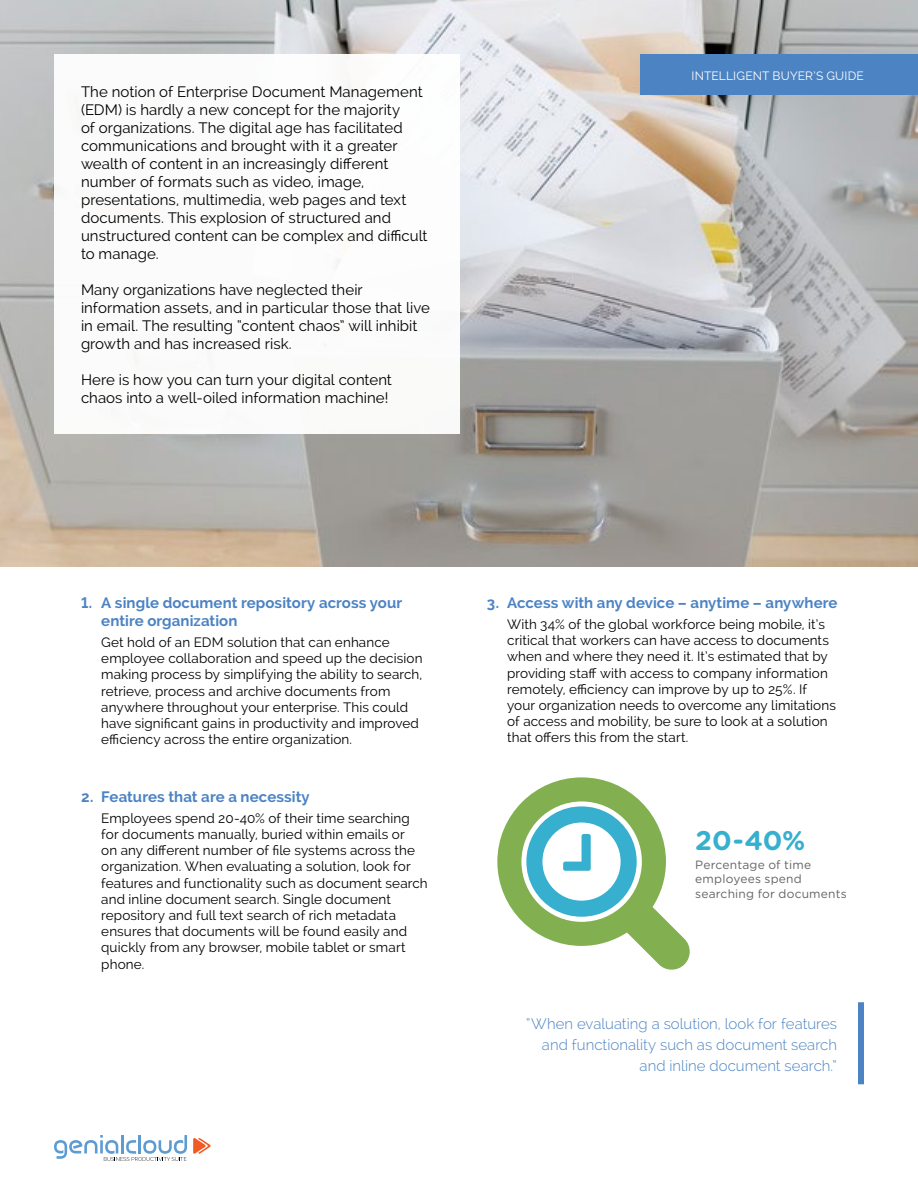
<style>
.page{position:relative;width:918px;height:1188px;background:#fff}
.page>*{position:absolute;margin:0;border:0;box-sizing:border-box;transform-origin:0 0}
.t1{font:700 27px "Gotham Rounded";color:#37afcf}
.t2{font:15px/18px "Raleway";letter-spacing:.005em;color:#000}
.t3{font:700 15px/18px "Raleway";letter-spacing:.005em;color:#4c83c3}
.t4{font:300 15px/21px "Raleway";color:#4c83c3;text-align:right}
.t5{font:13.5px/16.2px "Raleway";letter-spacing:.01em;color:#000}
.t6{font:12px/14.4px "Gotham Rounded";letter-spacing:.015em;color:#636466}
.t7{font:12px "Raleway";letter-spacing:.015em;color:#fff}
</style>
<div class="page">
<svg style="left:54px;top:1135px;width:133px;height:26px"></svg>
<svg style="left:193px;top:1138px;width:18px;height:16px"></svg>
<img style="left:0;top:0;width:918px;height:567px">
<div style="left:54px;top:54px;width:406px;height:380px;background:#fff"></div>
<div style="left:640px;top:54px;width:278px;height:40px;background:#4c83c3"></div>
<svg style="left:497px;top:777px;width:193px;height:193px"></svg>
<div style="left:858px;top:1002px;width:6px;height:82px;background:#4c83c3"></div>
<p class="t2" style="left:81px;top:83px;width:348px">The notion of Enterprise Document Management (EDM) is hardly a new concept for the majority<br>of organizations. The digital age has facilitated communications and brought with it a greater wealth of content in an increasingly different number of formats such as video, image, presentations, multimedia, web pages and text documents. This explosion of structured and unstructured content can be complex and difficult to manage.</p>
<p class="t2" style="left:81px;top:281px;width:350px">Many organizations have neglected their information assets, and in particular those that live in email. The resulting “content chaos” will inhibit growth and has increased risk.</p>
<p class="t2" style="left:81px;top:371px;width:312px">Here is how you can turn your digital content chaos into a well-oiled information machine!</p>
<p class="t7" style="left:692px;top:69px;width:174px">INTELLIGENT BUYER’S GUIDE</p>
<p class="t3" style="left:101px;top:594px;width:303px;text-indent:-20px">1. A single document repository across your entire organization</p>
<p class="t5" style="left:101px;top:634px;width:323px">Get hold of an EDM solution that can enhance employee collaboration and speed up the decision making process by simplifying the ability to search, retrieve, process and archive documents from anywhere throughout your enterprise. This could have significant gains in productivity and improved efficiency across the entire organization.</p>
<p class="t3" style="left:81px;top:788px;width:230px">2. Features that are a necessity</p>
<p class="t5" style="left:101px;top:810px;width:328px">Employees spend 20-40% of their time searching for documents manually, buried within emails or<br>on any different number of file systems across the organization. When evaluating a solution, look for features and functionality such as document search and inline document search. Single document repository and full text search of rich metadata ensures that documents will be found easily and quickly from any browser, mobile tablet or smart phone.</p>
<p class="t3" style="left:487px;top:594px;width:352px">3. Access with any device – anytime – anywhere</p>
<p class="t5" style="left:507px;top:616px;width:330px">With 34% of the global workforce being mobile, it’s critical that workers can have access to documents when and where they need it. It’s estimated that by providing staff with access to company information remotely, efficiency can improve by up to 25%. If your organization needs to overcome any limitations of access and mobility, be sure to look at a solution that offers this from the start.</p>
<h1 class="t1" style="left:695px;top:820px;width:112px">20-40%</h1>
<p class="t6" style="left:695px;top:857px;width:153px">Percentage of time employees spend searching for documents</p>
<p class="t4" style="left:526px;top:1013px;width:312px">“When evaluating a solution, look for features and functionality such as document search and inline document search.”</p>
</div>
